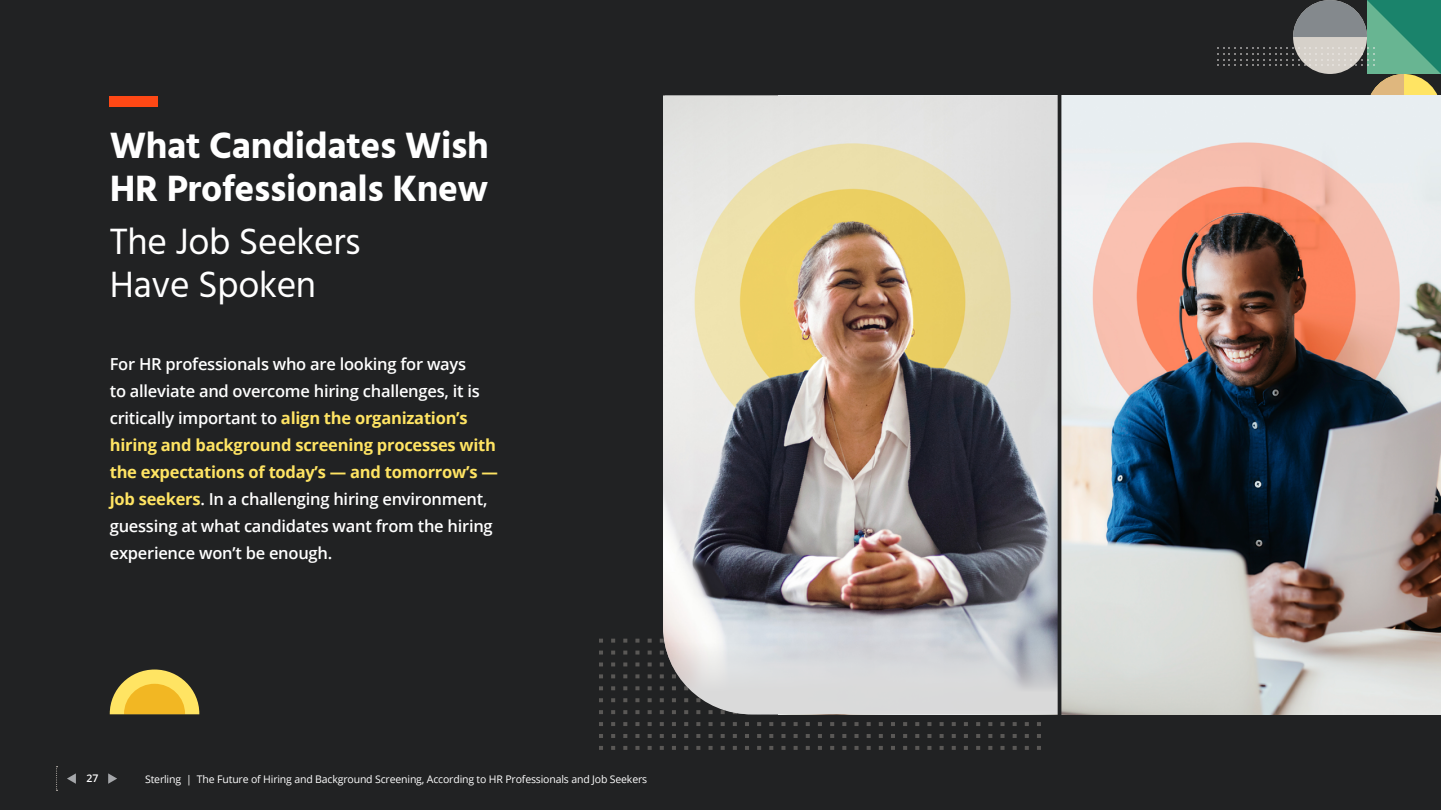
<style>
.page{position:relative;width:1441px;height:810px;background:#fff}
.page>*{position:absolute;margin:0;border:0;box-sizing:border-box;transform-origin:0 0}
.t1{font:700 37.5px/42.8px "Hind";letter-spacing:-.01em;color:#fff}
.t2{font:37.5px "Hind";letter-spacing:-.01em;color:#fff}
.Large_Introduction{font:600 16.5px/27px "Open Sans";letter-spacing:-.015em;color:#fff}
.t3{font:10.5px "Open Sans";letter-spacing:-.015em;color:#fff}
.t4{font:600 10.5px "Open Sans";color:#fff}
.s1{font-weight:700;color:#ffe463}
</style>
<div class="page">
<div style="left:0;top:0;width:1440px;height:810px;background:#212223"></div>
<svg style="left:1216px;top:0;width:224px;height:96px"></svg>
<svg style="left:108px;top:773px;width:9px;height:11px"></svg>
<svg style="left:67px;top:773px;width:9px;height:11px"></svg>
<svg style="left:56px;top:766px;width:2px;height:25px"></svg>
<svg style="left:599px;top:638px;width:441px;height:112px"></svg>
<img style="left:1061px;top:96px;width:379px;height:618px">
<img style="left:663px;top:96px;width:394px;height:614px">
<div style="left:110px;top:96px;width:48px;height:10px;background:#fe4815"></div>
<svg style="left:1057px;top:95px;width:1px;height:620px"></svg>
<svg style="left:110px;top:670px;width:89px;height:44px"></svg>
<h1 class="t1" style="left:110px;top:124px;width:380px">What Candidates Wish<br>HR Professionals Knew</h1>
<h1 class="t2" style="left:110px;top:217px;width:252px">The Job Seekers</h1>
<h1 class="t2" style="left:110px;top:259px;width:208px">Have Spoken</h1>
<p class="Large_Introduction" style="left:110px;top:350px;width:389px">For HR professionals who are looking for ways<br>to alleviate and overcome hiring challenges, it is critically important to <span class="s1">align the organization’s hiring and background screening processes with the expectations of today’s — and tomorrow’s — job seekers</span>. In a challenging hiring environment, guessing at what candidates want from the hiring experience won’t be enough.</p>
<p class="t4" style="left:86px;top:771px;width:13px">27</p>
<p class="t3" style="left:145px;top:772px;width:503px">Sterling | The Future of Hiring and Background Screening, According to HR Professionals and Job Seekers</p>
</div>
